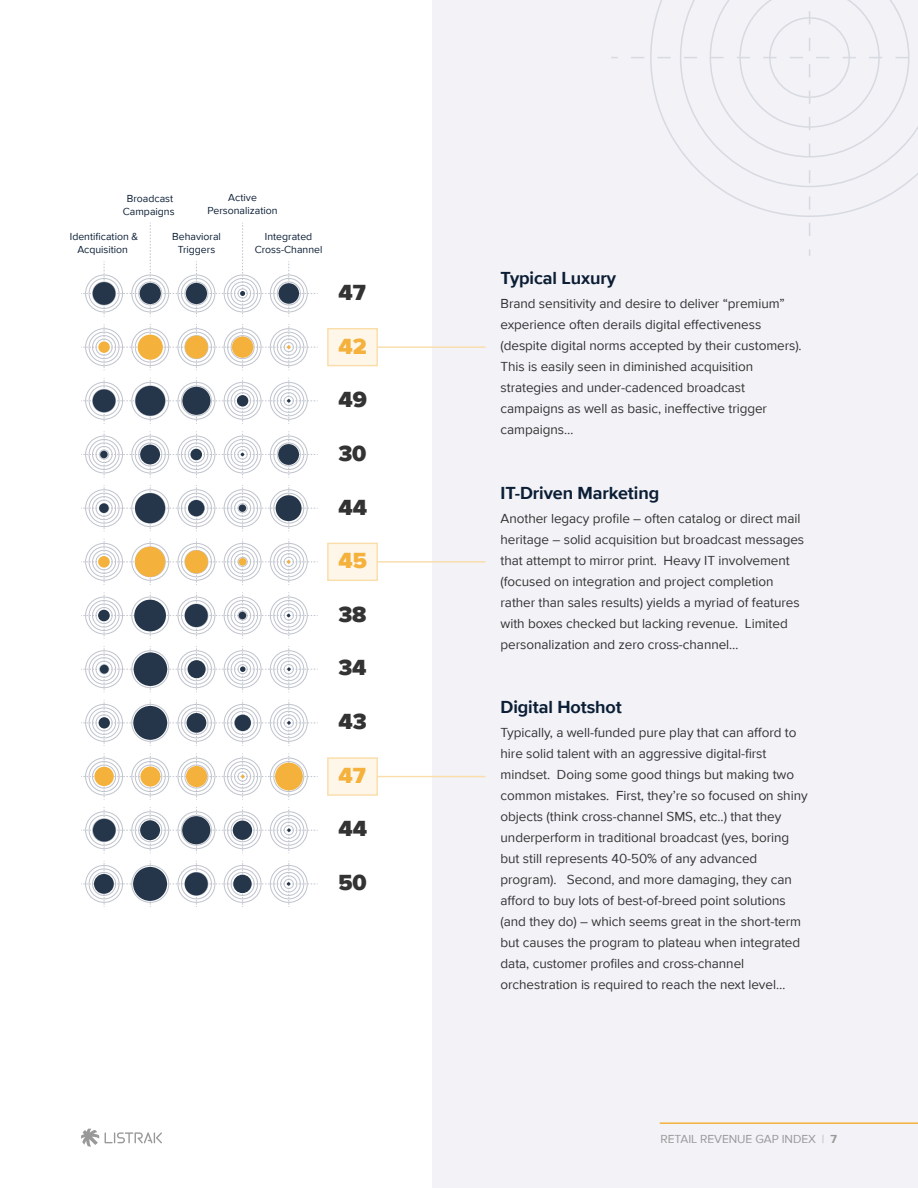
<style>
.page{position:relative;width:918px;height:1188px;background:#fff}
.page>*{position:absolute;margin:0;border:0;box-sizing:border-box;transform-origin:0 0}
.t1{font:900 22.65px "Proxima Nova";letter-spacing:-.005em;color:#333}
.t2{font:900 22.65px "Proxima Nova";color:#f4b23d}
.t3{font:700 18px "Proxima Nova";letter-spacing:-.005em;color:#0b1e35}
.t4{font:13.5px/21px "Proxima Nova";letter-spacing:-.005em;color:#333}
.t5{font:12px "Proxima Nova";letter-spacing:-.005em;color:#999}
.t6{font:10.5px/13.5px "Proxima Nova";color:#0b1e35;text-align:center}
.s1{font-weight:700;color:#ccc}
.s2{font-weight:700}
</style>
<div class="page">
<div style="left:432px;top:0;width:486px;height:1188px;background:#f2f2f7"></div>
<svg style="left:650px;top:0;width:268px;height:217px"></svg>
<svg style="left:81px;top:1128px;width:81px;height:19px"></svg>
<svg style="left:81px;top:223px;width:237px;height:94px"></svg>
<div style="left:279px;top:283px;width:20px;height:21px;background:#25364b;border-radius:50%"></div>
<svg style="left:81px;top:378px;width:237px;height:46px"></svg>
<svg style="left:81px;top:431px;width:237px;height:47px"></svg>
<div style="left:190px;top:449px;width:12px;height:11px;background:#25364b;border-radius:50%"></div>
<div style="left:140px;top:445px;width:20px;height:19px;background:#25364b;border-radius:50%"></div>
<div style="left:100px;top:451px;width:8px;height:7px;background:#25364b;border-radius:50%"></div>
<svg style="left:81px;top:485px;width:237px;height:46px"></svg>
<div style="left:273px;top:493px;width:31px;height:31px;border:1px solid #bfc3cc;border-radius:50%"></div>
<div style="left:270px;top:489px;width:38px;height:38px;border:1px solid #bfc3cc;border-radius:50%"></div>
<div style="left:276px;top:495px;width:26px;height:26px;background:#25364b;border-radius:50%"></div>
<div style="left:239px;top:504px;width:7px;height:8px;background:#25364b;border-radius:50%"></div>
<div style="left:188px;top:500px;width:16px;height:16px;background:#25364b;border-radius:50%"></div>
<div style="left:135px;top:493px;width:30px;height:30px;background:#25364b;border-radius:50%"></div>
<div style="left:99px;top:503px;width:10px;height:10px;background:#25364b;border-radius:50%"></div>
<svg style="left:81px;top:592px;width:237px;height:47px"></svg>
<div style="left:239px;top:612px;width:7px;height:7px;background:#25364b;border-radius:50%"></div>
<div style="left:185px;top:604px;width:23px;height:23px;background:#25364b;border-radius:50%"></div>
<div style="left:134px;top:600px;width:32px;height:31px;background:#25364b;border-radius:50%"></div>
<div style="left:98px;top:610px;width:12px;height:11px;background:#25364b;border-radius:50%"></div>
<svg style="left:81px;top:861px;width:237px;height:46px"></svg>
<div style="left:233px;top:875px;width:19px;height:18px;background:#25364b;border-radius:50%"></div>
<div style="left:185px;top:872px;width:23px;height:23px;background:#25364b;border-radius:50%"></div>
<div style="left:133px;top:867px;width:34px;height:34px;background:#25364b;border-radius:50%"></div>
<div style="left:94px;top:874px;width:20px;height:20px;background:#25364b;border-radius:50%"></div>
<svg style="left:81px;top:807px;width:237px;height:47px"></svg>
<svg style="left:81px;top:700px;width:237px;height:46px"></svg>
<svg style="left:81px;top:646px;width:237px;height:47px"></svg>
<svg style="left:81px;top:324px;width:237px;height:46px"></svg>
<hr style="left:377px;top:346px;width:109px;height:2px;background:#fadda9">
<div style="left:327px;top:328px;width:51px;height:38px;background:#fef6e9;border:1px solid #fadda9"></div>
<svg style="left:81px;top:539px;width:237px;height:46px"></svg>
<div style="left:185px;top:550px;width:23px;height:23px;background:#f4b23d;border-radius:50%"></div>
<div style="left:239px;top:558px;width:7px;height:8px;background:#f4b23d;border-radius:50%"></div>
<div style="left:135px;top:547px;width:30px;height:30px;background:#f4b23d;border-radius:50%"></div>
<div style="left:98px;top:556px;width:12px;height:12px;background:#f4b23d;border-radius:50%"></div>
<hr style="left:377px;top:561px;width:109px;height:2px;background:#fadda9">
<div style="left:327px;top:543px;width:51px;height:38px;background:#fef6e9;border:1px solid #fadda9"></div>
<svg style="left:81px;top:753px;width:237px;height:47px"></svg>
<div style="left:275px;top:763px;width:28px;height:27px;background:#f4b23d;border-radius:50%"></div>
<hr style="left:377px;top:776px;width:109px;height:1px;background:#fadda9">
<div style="left:327px;top:757px;width:51px;height:39px;background:#fef6e9;border:1px solid #fadda9"></div>
<hr style="left:660px;top:1122px;width:258px;height:2px;background:#f4b23d">
<p class="t6" style="left:208px;top:190px;width:72px">Active<br>Personalization</p>
<p class="t6" style="left:255px;top:229px;width:69px">Integrated<br>Cross-Channel</p>
<p class="t6" style="left:123px;top:191px;width:53px">Broadcast<br>Campaigns</p>
<p class="t6" style="left:172px;top:229px;width:50px">Behavioral<br>Triggers</p>
<p class="t6" style="left:70px;top:229px;width:70px">Identification &amp;<br>Acquisition</p>
<h1 class="t1" style="left:338px;top:276px;width:29px">47</h1>
<h1 class="t2" style="left:338px;top:329px;width:30px">42</h1>
<h1 class="t1" style="left:338px;top:383px;width:30px">49</h1>
<h1 class="t1" style="left:338px;top:437px;width:30px">30</h1>
<h1 class="t1" style="left:338px;top:490px;width:30px">44</h1>
<h1 class="t2" style="left:338px;top:544px;width:30px">45</h1>
<h1 class="t1" style="left:338px;top:597px;width:30px">38</h1>
<h1 class="t1" style="left:338px;top:651px;width:30px">34</h1>
<h1 class="t1" style="left:338px;top:705px;width:30px">43</h1>
<h1 class="t2" style="left:338px;top:758px;width:29px">47</h1>
<h1 class="t1" style="left:338px;top:812px;width:30px">44</h1>
<h1 class="t1" style="left:338px;top:865px;width:30px">50</h1>
<h2 class="t3" style="left:501px;top:265px;width:117px">Typical Luxury</h2>
<p class="t4" style="left:501px;top:293px;width:303px">Brand sensitivity and desire to deliver “premium” experience often derails digital effectiveness (despite digital norms accepted by their customers).<br>This is easily seen in diminished acquisition strategies and under-cadenced broadcast campaigns as well as basic, ineffective trigger campaigns…</p>
<h2 class="t3" style="left:501px;top:480px;width:160px">IT-Driven Marketing</h2>
<p class="t4" style="left:501px;top:508px;width:305px">Another legacy profile – often catalog or direct mail heritage – solid acquisition but broadcast messages that attempt to mirror print. Heavy IT involvement (focused on integration and project completion rather than sales results) yields a myriad of features with boxes checked but lacking revenue. Limited personalization and zero cross-channel…</p>
<h2 class="t3" style="left:501px;top:694px;width:123px">Digital Hotshot</h2>
<p class="t4" style="left:501px;top:722px;width:309px">Typically, a well-funded pure play that can afford to hire solid talent with an aggressive digital-first mindset. Doing some good things but making two common mistakes. First, they’re so focused on shiny objects (think cross-channel SMS, etc..) that they underperform in traditional broadcast (yes, boring but still represents 40-50% of any advanced program). Second, and more damaging, they can afford to buy lots of best-of-breed point solutions (and they do) – which seems great in the short-term but causes the program to plateau when integrated data, customer profiles and cross-channel orchestration is required to reach the next level…</p>
<p class="t5" style="left:661px;top:1130px;width:178px">RETAIL REVENUE GAP INDEX <span class="s1">|</span> <span class="s2">7</span></p>
</div>
